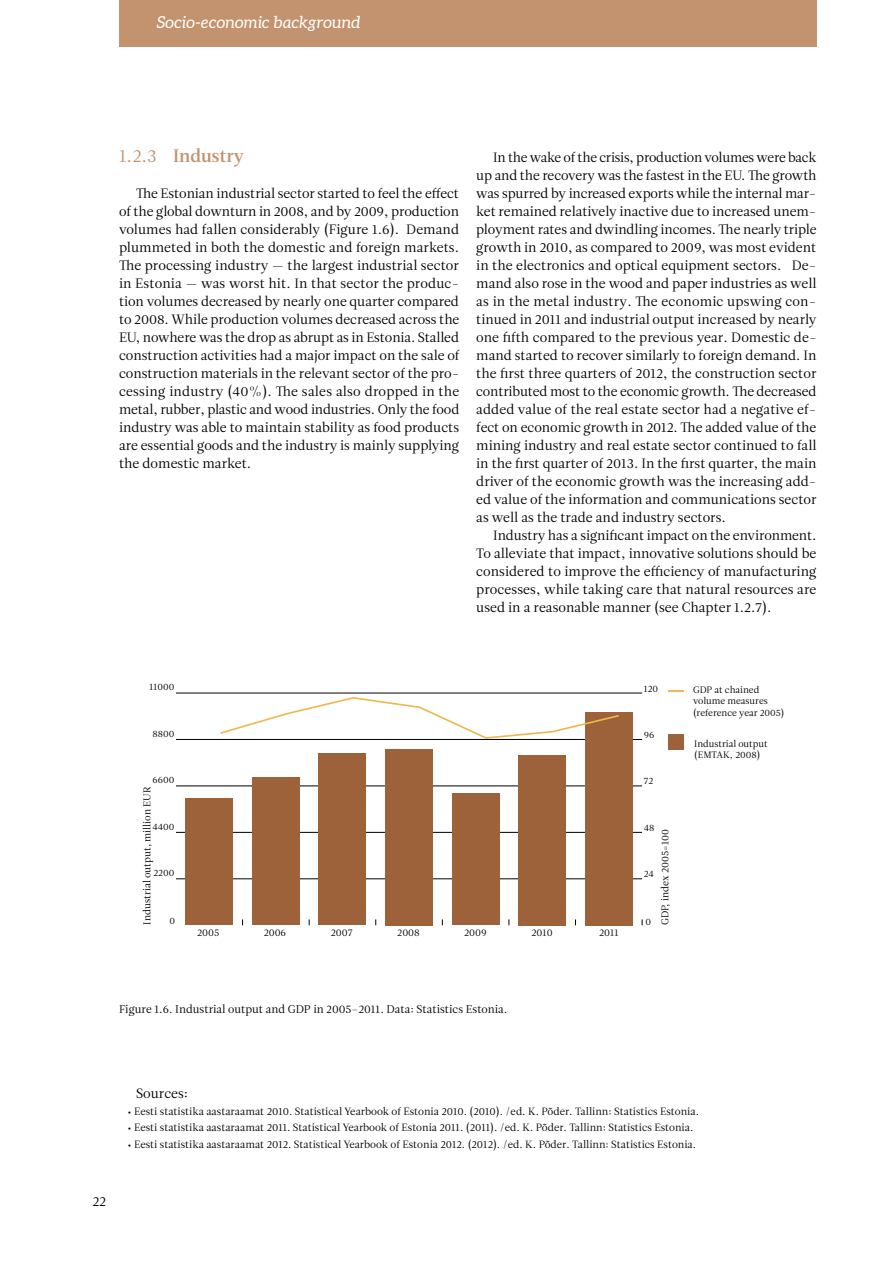
<style>
.page{position:relative;width:893px;height:1263px;background:#fff}
.page>*{position:absolute;margin:0;border:0;box-sizing:border-box;transform-origin:0 0}
.t1{font:18px "Leitura Roman 3";color:#c3926e}
.t2{font:italic 16.5px "Aleo";letter-spacing:.01em;color:#fff}
.t3{font:13.5px/18px "Leitura Roman 1";color:#000;text-align:justify}
.t4{font:11.25px "Leitura Roman 1";color:#000}
.t5{font:10.5px "Leitura Roman 1";color:#000}
.t6{font:9.9px "Leitura Roman 1";color:#000}
.t7{font:9.45px/11.2px "Leitura Roman 1";color:#000}
.s1{font-family:"Leitura Roman 1"}
</style>
<div class="page">
<div style="left:119px;top:0;width:697px;height:47px;background:#c3926e"></div>
<hr style="left:176px;top:878px;width:466px;height:1px;background:#000">
<hr style="left:176px;top:832px;width:466px;height:1px;background:#000">
<hr style="left:176px;top:786px;width:466px;height:1px;background:#000">
<hr style="left:176px;top:739px;width:466px;height:1px;background:#000">
<hr style="left:176px;top:693px;width:466px;height:1px;background:#000">
<div style="left:668px;top:734px;width:15px;height:15px;background:#9e623a"></div>
<div style="left:185px;top:798px;width:48px;height:127px;background:#9e623a"></div>
<div style="left:252px;top:777px;width:48px;height:148px;background:#9e623a"></div>
<div style="left:318px;top:753px;width:48px;height:172px;background:#9e623a"></div>
<div style="left:385px;top:749px;width:48px;height:176px;background:#9e623a"></div>
<div style="left:452px;top:794px;width:48px;height:131px;background:#9e623a"></div>
<div style="left:518px;top:755px;width:48px;height:170px;background:#9e623a"></div>
<div style="left:585px;top:712px;width:48px;height:213px;background:#9e623a"></div>
<svg style="left:668px;top:690px;width:15px;height:1px"></svg>
<svg style="left:220px;top:697px;width:399px;height:42px"></svg>
<p class="t2" style="left:157px;top:13px;width:205px">Socio-economic background</p>
<h1 class="t1" style="left:119px;top:145px;width:126px"><span class="s1">1.2.3</span> Industry</h1>
<p class="t3" style="left:119px;top:185px;width:342px;text-indent:17px">The Estonian industrial sector started to feel the effect of the global downturn in 2008, and by 2009, production volumes had fallen considerably (Figure 1.6). Demand plummeted in both the domestic and foreign markets.<br>The processing industry — the largest industrial sector in Estonia — was worst hit. In that sector the produc&shy;tion volumes decreased by nearly one quarter compared to 2008. While production volumes decreased across the EU, nowhere was the drop as abrupt as in Estonia. Stalled construction activities had a major impact on the sale of construction materials in the relevant sector of the pro&shy;cessing industry (40%). The sales also dropped in the metal, rubber, plastic and wood industries. Only the food industry was able to maintain stability as food products are essential goods and the industry is mainly supplying the domestic market.</p>
<p class="t3" style="left:476px;top:149px;width:342px;text-indent:17px">In the wake of the crisis, production volumes were back up and the recovery was the fastest in the EU. The growth was spurred by increased exports while the internal mar&shy;ket remained relatively inactive due to increased unem&shy;ployment rates and dwindling incomes. The nearly triple growth in 2010, as compared to 2009, was most evident in the electronics and optical equipment sectors. De&shy;mand also rose in the wood and paper industries as well as in the metal industry. The economic upswing con&shy;tinued in 2011 and industrial output increased by nearly one fifth compared to the previous year. Domestic de&shy;mand started to recover similarly to foreign demand. In the first three quarters of 2012, the construction sector contributed most to the economic growth. The decreased added value of the real estate sector had a negative ef&shy;fect on economic growth in 2012. The added value of the mining industry and real estate sector continued to fall in the first quarter of 2013. In the first quarter, the main driver of the economic growth was the increasing add&shy;ed value of the information and communications sector as well as the trade and industry sectors.</p>
<p class="t3" style="left:476px;top:527px;width:342px;text-indent:17px">Industry has a significant impact on the environment.<br>To alleviate that impact, innovative solutions should be considered to improve the efficiency of manufacturing processes, while taking care that natural resources are used in a reasonable manner (see Chapter 1.2.7).</p>
<p class="t7" style="left:150px;top:682px;width:26px">11000</p>
<p class="t7" style="left:644px;top:683px;width:16px">120</p>
<p class="t7" style="left:693px;top:684px;width:93px">GDP at chained volume measures (reference year 2005)</p>
<p class="t7" style="left:152px;top:728px;width:23px">8800</p>
<p class="t7" style="left:644px;top:729px;width:12px">96</p>
<p class="t7" style="left:694px;top:738px;width:75px">Industrial output (EMTAK, 2008)</p>
<p class="t7" style="left:152px;top:774px;width:23px">6600</p>
<p class="t7" style="left:644px;top:776px;width:11px">72</p>
<p class="t6" style="left:141px;top:925px;width:140px;rotate:-90deg">Industrial output, million EUR</p>
<p class="t7" style="left:152px;top:821px;width:23px">4400</p>
<p class="t7" style="left:153px;top:867px;width:22px">2200</p>
<p class="t7" style="left:169px;top:915px;width:7px">0</p>
<p class="t7" style="left:644px;top:822px;width:12px">48</p>
<p class="t6" style="left:659px;top:925px;width:97px;rotate:-90deg">GDP, index 2005=100</p>
<p class="t7" style="left:644px;top:868px;width:12px">24</p>
<p class="t7" style="left:646px;top:916px;width:7px">0</p>
<p class="t6" style="left:197px;top:927px;width:24px">2005</p>
<p class="t6" style="left:264px;top:927px;width:24px">2006</p>
<p class="t6" style="left:331px;top:927px;width:23px">2007</p>
<p class="t6" style="left:397px;top:927px;width:24px">2008</p>
<p class="t6" style="left:464px;top:927px;width:24px">2009</p>
<p class="t6" style="left:532px;top:927px;width:23px">2010</p>
<p class="t6" style="left:599px;top:927px;width:21px">2011</p>
<p class="t4" style="left:119px;top:1002px;width:390px">Figure 1.6. Industrial output and GDP in 2005–2011. Data: Statistics Estonia.</p>
<p class="t3" style="left:92px;top:1193px;width:15px">22</p>
<p class="t3" style="left:136px;top:1085px;width:54px">Sources:</p>
<p class="t5" style="left:128px;top:1105px;width:573px">• Eesti statistika aastaraamat 2010. Statistical Yearbook of Estonia 2010. (2010). /ed. K. Põder. Tallinn: Statistics Estonia.</p>
<p class="t5" style="left:128px;top:1121px;width:567px">• Eesti statistika aastaraamat 2011. Statistical Yearbook of Estonia 2011. (2011). /ed. K. Põder. Tallinn: Statistics Estonia.</p>
<p class="t5" style="left:128px;top:1138px;width:570px">• Eesti statistika aastaraamat 2012. Statistical Yearbook of Estonia 2012. (2012). /ed. K. Põder. Tallinn: Statistics Estonia.</p>
</div>
